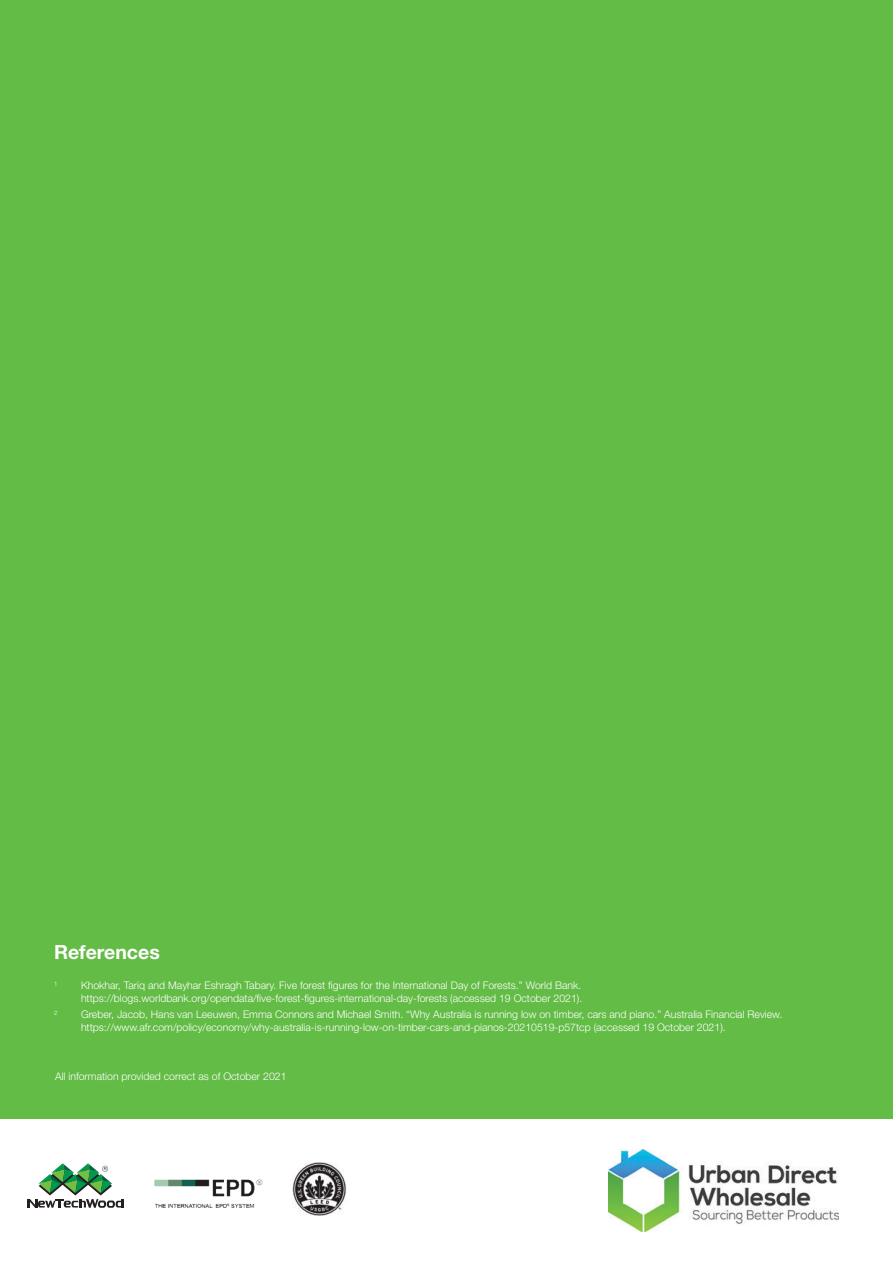
<style>
.page{position:relative;width:893px;height:1263px;background:#fff}
.page>*{position:absolute;margin:0;border:0;box-sizing:border-box;transform-origin:0 0}
.HD{font:700 19.5px "Helvetica Neue LT Std";color:#fff}
.t1{font:300 10.5px/12.6px "Helvetica Neue LT Std";color:#fff}
.t2{font:300 6px "Helvetica Neue LT Std";color:#fff}
</style>
<div class="page">
<div style="left:0;top:0;width:893px;height:1118px;background:#63bc46"></div>
<img style="left:608px;top:1150px;width:231px;height:81px">
<svg style="left:28px;top:1163px;width:95px;height:44px"></svg>
<img style="left:154px;top:1179px;width:109px;height:29px">
<img style="left:292px;top:1162px;width:54px;height:54px">
<p class="HD" style="left:54px;top:940px;width:107px">References</p>
<p class="t2" style="left:54px;top:980px;width:5px">1</p>
<p class="t1" style="left:81px;top:979px;width:503px">Khokhar, Tariq and Mayhar Eshragh Tabary. Five forest figures for the International Day of Forests.” World Bank. https://blogs.worldbank.org/opendata/five-forest-figures-international-day-forests (accessed 19 October 2021).</p>
<p class="t2" style="left:54px;top:1009px;width:5px">2</p>
<p class="t1" style="left:81px;top:1008px;width:703px">Greber, Jacob, Hans van Leeuwen, Emma Connors and Michael Smith. “Why Australia is running low on timber, cars and piano.” Australia Financial Review. https://www.afr.com/policy/economy/why-australia-is-running-low-on-timber-cars-and-pianos-20210519-p57tcp (accessed 19 October 2021).</p>
<p class="t1" style="left:55px;top:1070px;width:233px">All information provided correct as of October 2021</p>
</div>
